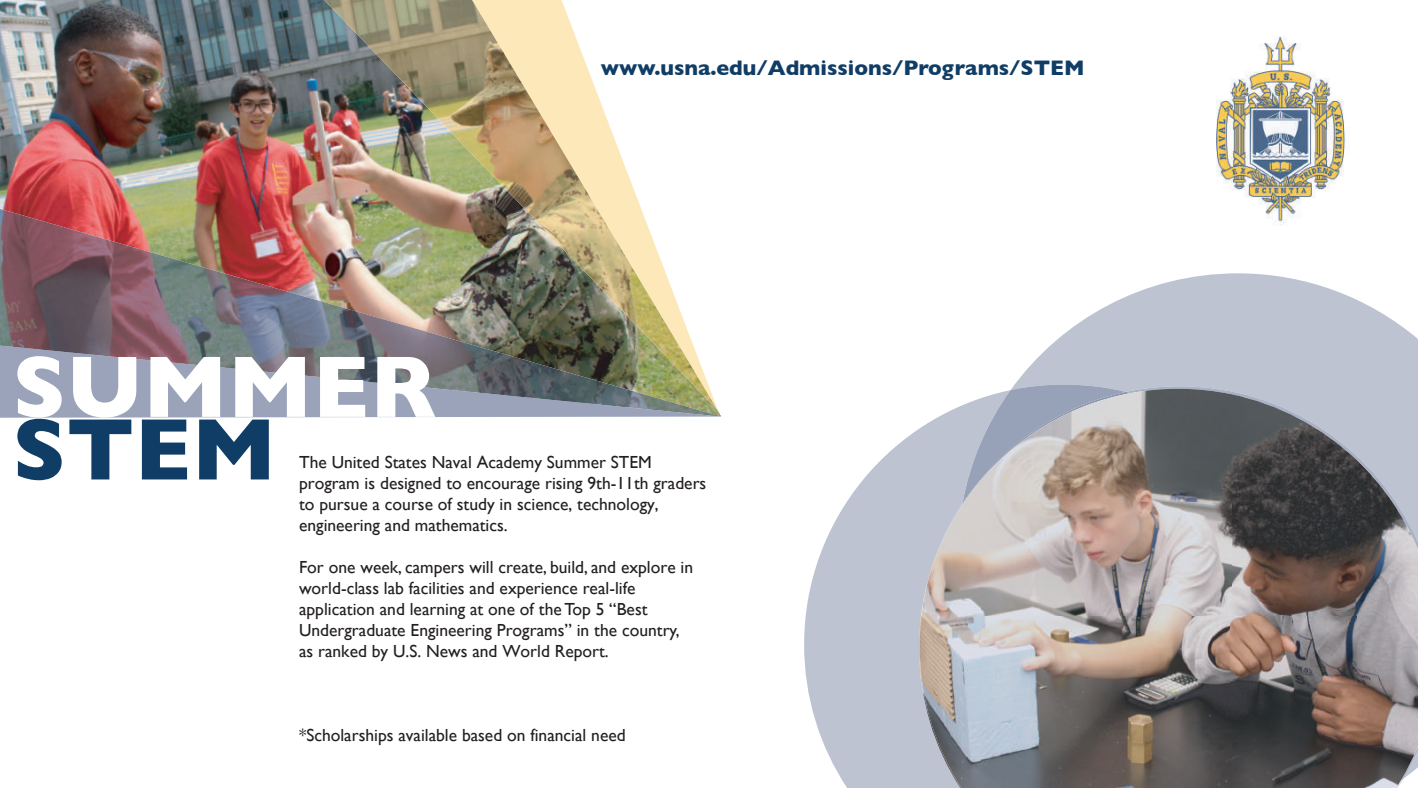
<style>
.page{position:relative;width:1418px;height:788px;background:#fff}
.page>*{position:absolute;margin:0;border:0;box-sizing:border-box;transform-origin:0 0}
.t1{font:700 88.55px "Gill Sans";color:#fff}
.t2{font:700 88.55px "Gill Sans";color:#103d66}
.t3{font:700 21.35px "Gill Sans";color:#103d66}
.t4{font:17.5px/21px "Gill Sans";color:#231f20}
.t5{font:17.5px/21px "Gill Sans";color:#231f20}
.s1{font-style:inherit}
</style>
<div class="page">
<svg style="left:804px;top:419px;width:130px;height:369px;fill:#bec3d2"></svg>
<svg style="left:1015px;top:273px;width:403px;height:113px;fill:#bec3d2"></svg>
<img style="left:0;top:0;width:472px;height:292px">
<div style="left:0;top:363px;width:721px;height:54px;background:#9aa3ba"></div>
<img style="left:0;top:209px;width:181px;height:154px">
<img style="left:168px;top:257px;width:133px;height:118px">
<img style="left:291px;top:292px;width:181px;height:98px">
<img style="left:449px;top:386px;width:23px;height:7px">
<img style="left:598px;top:381px;width:123px;height:35px">
<svg style="left:472px;top:0;width:246px;height:411px"></svg>
<img style="left:324px;top:0;width:184px;height:103px">
<img style="left:503px;top:51px;width:83px;height:222px">
<img style="left:422px;top:92px;width:92px;height:62px">
<img style="left:471px;top:148px;width:50px;height:57px">
<img style="left:574px;top:171px;width:78px;height:171px">
<img style="left:646px;top:290px;width:71px;height:120px">
<img style="left:1216px;top:36px;width:129px;height:189px">
<div style="left:1130px;top:386px;width:288px;height:73px;background:#bec3d2"></div>
<svg style="left:934px;top:384px;width:196px;height:94px"></svg>
<img style="left:981px;top:388px;width:250px;height:400px">
<img style="left:1231px;top:394px;width:125px;height:394px">
<img style="left:919px;top:478px;width:63px;height:310px">
<img style="left:1355px;top:459px;width:63px;height:329px">
<p class="t3" style="left:601px;top:51px;width:485px">www.usna.edu/Admissions/Programs/STEM</p>
<h1 class="t1" style="left:12px;top:316px;width:425px">SUMMER</h1>
<h1 class="t2" style="left:12px;top:379px;width:266px">STEM</h1>
<p class="t5" style="left:299px;top:451px;width:409px">The United States Naval Academy Summer STEM program is designed to encourage rising 9th-11th graders to pursue a course of study in science, technology, engineering and <span class="s1">mathematics.</span></p>
<p class="t4" style="left:299px;top:556px;width:396px">For one week, campers will create, build, and explore in world-class lab facilities and experience real-life application and learning at one of the Top 5 “Best Undergraduate Engineering Programs” in the country<span class="s1">, as ranked by U.S. News and World Report.</span></p>
<p class="t5" style="left:299px;top:724px;width:328px">*Scholarships available based on financial need</p>
</div>
